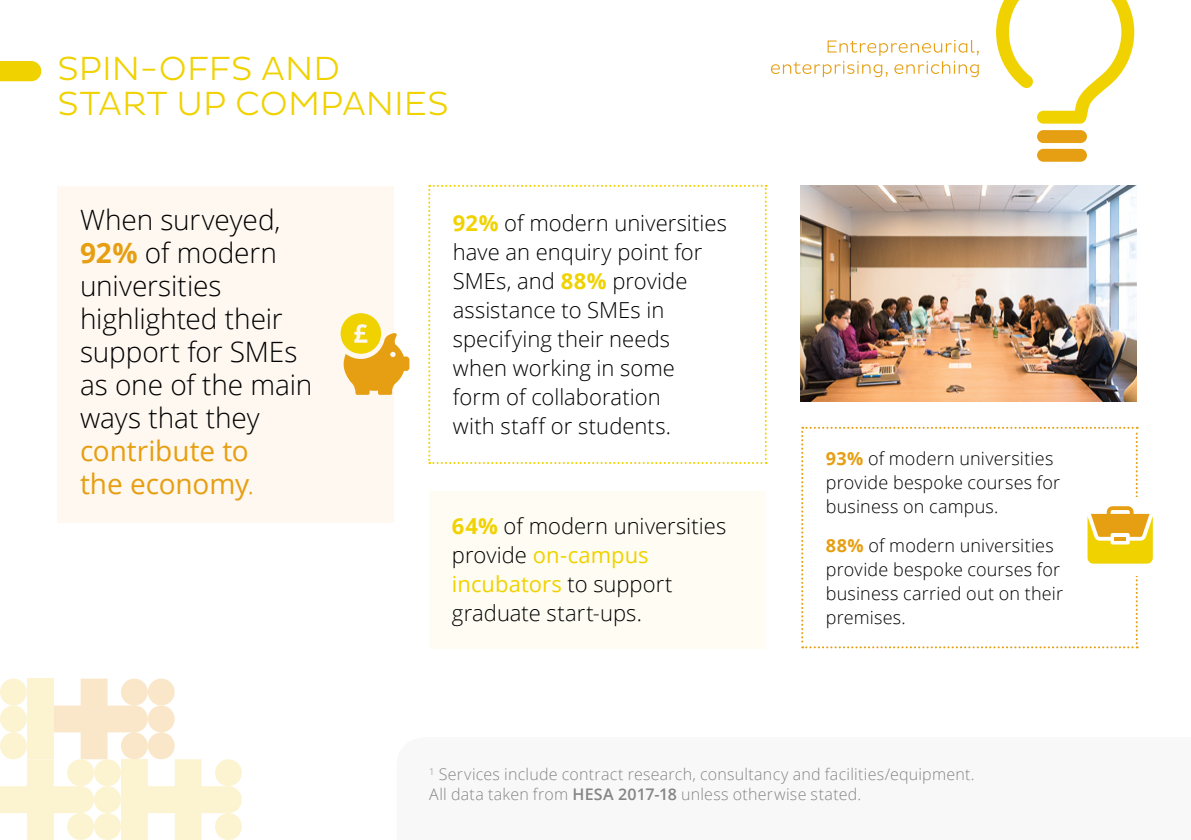
<style>
.page{position:relative;width:1191px;height:840px;background:#fff}
.page>*{position:absolute;margin:0;border:0;box-sizing:border-box;transform-origin:0 0}
.t1{font:300 34px/35px "Pluto Sans";color:#f0d200}
.t2{font:300 28px/33px "Open Sans";letter-spacing:-.005em;color:#000}
.t3{font:300 22px/29px "Open Sans";color:#000}
.t4{font:300 18px/24px "Open Sans";letter-spacing:.01em;color:#000}
.t5{font:300 16px/20px "Open Sans";letter-spacing:.015em;color:#868585}
.s1{font-weight:700;color:#e69f12}
.s2{font-weight:400;color:#e69f12}
.s3{color:#e69f12}
.s4{font-weight:700;color:#f0d200}
.s5{font-weight:400;color:#f0d200}
.s6{font-weight:600}
</style>
<div class="page">
<svg style="left:0;top:61px;width:41px;height:20px"></svg>
<svg style="left:771px;top:40px;width:207px;height:37px"></svg>
<svg style="left:996px;top:0;width:138px;height:124px"></svg>
<div style="left:1037px;top:130px;width:50px;height:13px;background:#e69f12;border-radius:6px"></div>
<div style="left:1037px;top:149px;width:50px;height:13px;background:#e69f12;border-radius:6px"></div>
<div style="left:57px;top:186px;width:337px;height:336px;background:#fef8f1"></div>
<div style="left:429px;top:490px;width:337px;height:158px;background:#fefcf3"></div>
<svg style="left:428px;top:185px;width:339px;height:278px"></svg>
<svg style="left:801px;top:426px;width:351px;height:222px"></svg>
<img style="left:800px;top:186px;width:336px;height:215px">
<svg style="left:340px;top:313px;width:69px;height:81px"></svg>
<svg style="left:0;top:678px;width:242px;height:161px"></svg>
<p class="t1" style="left:57px;top:51px;width:393px">SPIN-OFFS AND<br>START UP COMPANIES</p>
<p class="t2" style="left:80px;top:202px;width:234px">When surveyed,<br><span class="s1">92%</span> of modern universities highlighted their support for SMEs as one of the main ways that they <span class="s2">contribute to<br>the economy</span><span class="s3">.</span></p>
<p class="t3" style="left:453px;top:208px;width:275px"><span class="s4">92%</span> of modern universities have an enquiry point for<br>SMEs, and <span class="s4">88%</span> provide assistance to SMEs in specifying their needs when working in some form of collaboration<br>with staff or students.</p>
<p class="t3" style="left:452px;top:511px;width:276px"><span class="s4">64%</span> of modern universities provide <span class="s5">on-campus incubators</span> to support graduate start-ups.</p>
<p class="t4" style="left:826px;top:446px;width:236px"><span class="s1">93%</span> of modern universities provide bespoke courses for business on campus.</p>
<p class="t4" style="left:826px;top:532px;width:239px"><span class="s1">88%</span> of modern universities provide bespoke courses for business carried out on their premises.</p>
<p class="t5" style="left:429px;top:763px;width:547px"><sup>1</sup> Services include contract research, consultancy and facilities/equipment.<br>All data taken from <span class="s6">HESA 2017-18</span> unless otherwise stated.</p>
</div>
